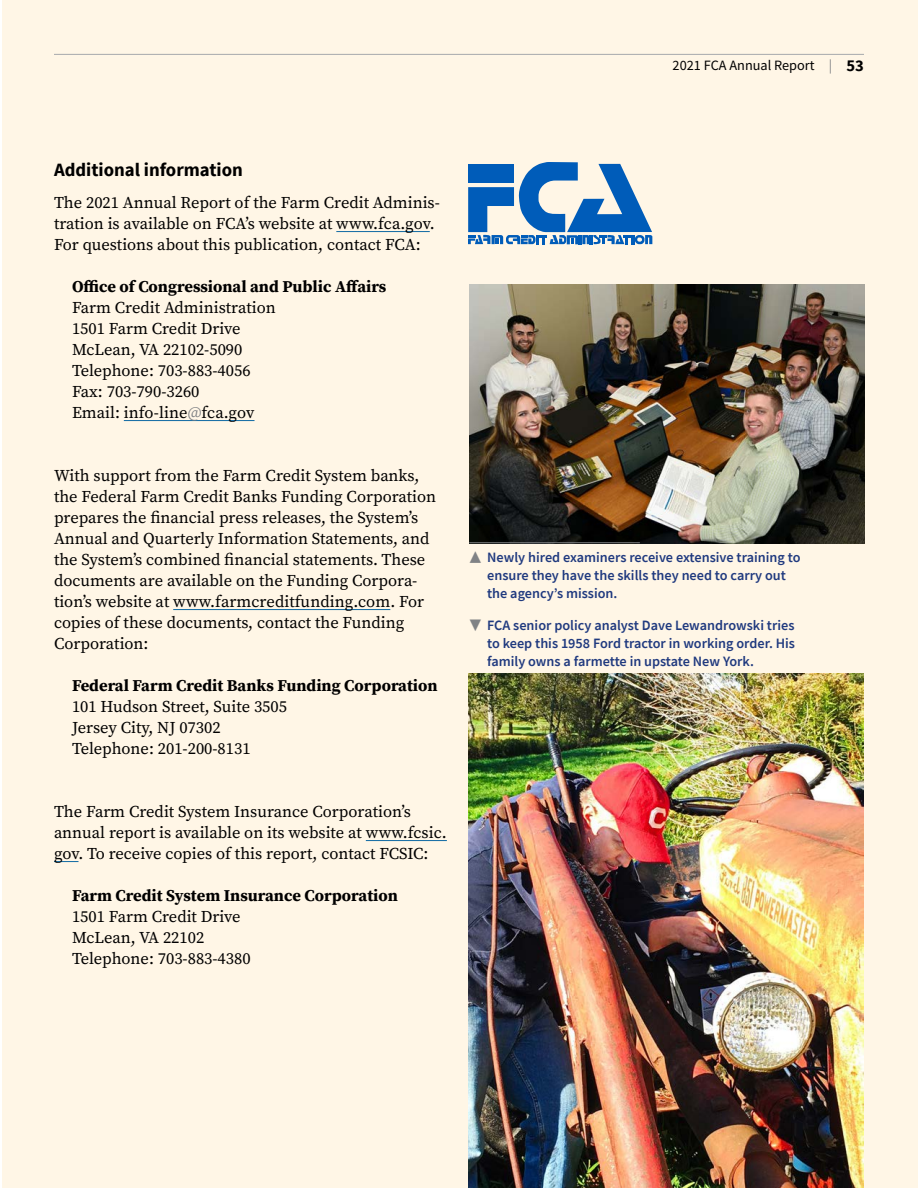
<style>
.page{position:relative;width:918px;height:1188px;background:#fff}
.page>*{position:absolute;margin:0;border:0;box-sizing:border-box;transform-origin:0 0}
.H3_-_Next_Frame{font:700 18.75px "Source Sans Pro";color:#000}
.P_Basic_Para_-_Lotsa{font:16.5px/21px "Source Serif Pro";color:#000}
.P_Basic_Para_-_Inden{font:16.5px "Source Serif Pro";color:#000}
.P_Basic_Para_-_No_in{font:16.5px/21px "Source Serif Pro";color:#000}
.P_Basic_Para_-_Inden-2{font:700 16.5px "Source Serif Pro";color:#000}
.t1{font:600 14.25px/18px "Source Sans Pro";color:#203a7f}
.t2{font:14.25px "Source Sans Pro";color:#000}
.s1{color:#808285}
.s2{font-weight:700;font-size:16.5px}
</style>
<div class="page">
<div style="left:2px;top:0;width:916px;height:1188px;background:#fff6e6"></div>
<hr style="left:54px;top:54px;width:810px;height:1px;background:#a7a9ac">
<hr style="left:336px;top:231px;width:94px;height:1px;background:#0f69a4">
<hr style="left:124px;top:420px;width:131px;height:1px;background:#0f69a4">
<hr style="left:173px;top:609px;width:217px;height:1px;background:#0f69a4">
<hr style="left:366px;top:840px;width:81px;height:1px;background:#0f69a4">
<svg style="left:54px;top:861px;width:25px;height:1px"></svg>
<svg style="left:468px;top:162px;width:184px;height:82px"></svg>
<img style="left:469px;top:285px;width:395px;height:259px">
<hr style="left:469px;top:542px;width:171px;height:1px;background:#808285">
<img style="left:468px;top:674px;width:396px;height:514px">
<p class="t2" style="left:673px;top:56px;width:193px">2021 FCA Annual Report <span class="s1">|</span> <span class="s2">53</span></p>
<h3 class="H3_-_Next_Frame" style="left:54px;top:157px;width:190px">Additional information</h3>
<p class="P_Basic_Para_-_No_in" style="left:54px;top:192px;width:387px">The 2021 Annual Report of the Farm Credit Adminis&shy;tration is available on FCA’s website at www.fca.gov.<br>For questions about this publication, contact FCA:</p>
<p class="P_Basic_Para_-_Inden-2" style="left:72px;top:275px;width:316px">Office of Congressional and Public Affairs</p>
<p class="P_Basic_Para_-_Inden" style="left:72px;top:296px;width:205px">Farm Credit Administration</p>
<p class="P_Basic_Para_-_Inden" style="left:72px;top:317px;width:170px">1501 Farm Credit Drive</p>
<p class="P_Basic_Para_-_Inden" style="left:72px;top:338px;width:172px">McLean, VA 22102-5090</p>
<p class="P_Basic_Para_-_Inden" style="left:72px;top:359px;width:180px">Telephone: 703-883-4056</p>
<p class="P_Basic_Para_-_Inden" style="left:72px;top:380px;width:129px">Fax: 703-790-3260</p>
<p class="P_Basic_Para_-_Lotsa" style="left:72px;top:402px;width:184px">Email: info-line<span class="s1">@</span>fca.gov</p>
<p class="P_Basic_Para_-_Lotsa" style="left:54px;top:465px;width:384px">With support from the Farm Credit System banks, the Federal Farm Credit Banks Funding Corporation prepares the financial press releases, the System’s Annual and Quarterly Information Statements, and the System’s combined financial statements. These documents are available on the Funding Corpora&shy;tion’s website at www.farmcreditfunding.com. For copies of these documents, contact the Funding Corporation:</p>
<p class="P_Basic_Para_-_Inden-2" style="left:72px;top:674px;width:367px">Federal Farm Credit Banks Funding Corporation</p>
<p class="P_Basic_Para_-_Inden" style="left:72px;top:695px;width:217px">101 Hudson Street, Suite 3505</p>
<p class="P_Basic_Para_-_Inden" style="left:72px;top:716px;width:150px">Jersey City, NJ 07302</p>
<p class="P_Basic_Para_-_Inden" style="left:72px;top:737px;width:180px">Telephone: 201-200-8131</p>
<p class="P_Basic_Para_-_Lotsa" style="left:54px;top:801px;width:394px">The Farm Credit System Insurance Corporation’s annual report is available on its website at www.fcsic. gov. To receive copies of this report, contact FCSIC:</p>
<p class="P_Basic_Para_-_Inden-2" style="left:72px;top:884px;width:327px">Farm Credit System Insurance Corporation</p>
<p class="P_Basic_Para_-_Inden" style="left:72px;top:905px;width:170px">1501 Farm Credit Drive</p>
<p class="P_Basic_Para_-_Inden" style="left:72px;top:926px;width:134px">McLean, VA 22102</p>
<p class="P_Basic_Para_-_Inden" style="left:72px;top:947px;width:180px">Telephone: 703-883-4380</p>
<p class="t1" style="left:487px;top:549px;width:315px;text-indent:-18px"><span class="s1">▲</span> Newly hired examiners receive extensive training to ensure they have the skills they need to carry out the agency’s mission.</p>
<p class="t1" style="left:487px;top:616px;width:309px;text-align:justify;text-indent:-18px"><span class="s1">▼</span> FCA senior policy analyst Dave Lewandrowski tries to keep this 1958 Ford tractor in working order. His family owns a farmette in upstate New York.</p>
</div>
